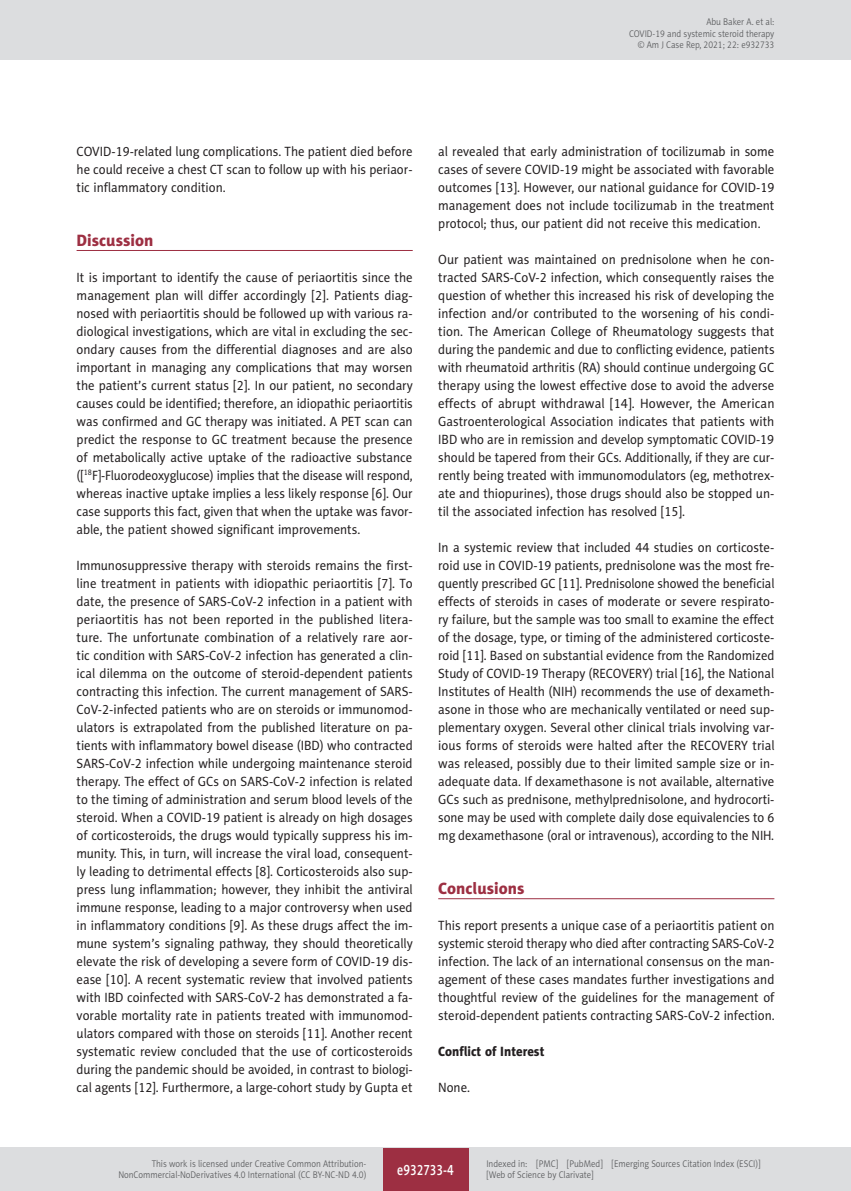
<style>
.page{position:relative;width:851px;height:1191px;background:#fff}
.page>*{position:absolute;margin:0;border:0;box-sizing:border-box;transform-origin:0 0}
.AJCR_Headline_1{font:16.5px "Naomi Sans EFN Heavy";color:#9d2f42}
.t1{font:15px "Naomi Sans EFN Medium";color:#fff;scale:.8 1}
.AJCR_Body{font:13.5px/18px "Naomi Sans EFN";color:#231f20;text-align:justify;scale:.95 1}
.AJCR_Headline_2{font:13.5px "Naomi Sans EFN Heavy";color:#231f20;scale:.95 1}
.t2{font:9.75px/11.2px "Naomi Sans EFN Light";color:#57585a;text-align:right;scale:.9 1}
</style>
<div class="page">
<hr style="left:77px;top:250px;width:335px;height:1px;background:#9d2f42">
<hr style="left:438px;top:898px;width:336px;height:1px;background:#9d2f42">
<div style="left:0;top:0;width:850px;height:60px;background:#dcdddf"></div>
<hr style="left:850px;top:0;width:1px;height:60px;background:#dcdddf">
<div style="left:0;top:1148px;width:850px;height:43px;background:#dcdddf"></div>
<div style="left:383px;top:1147px;width:85px;height:43px;background:#9d2f42"></div>
<p class="t2" style="left:629px;top:16px;width:163px">Abu Baker A. et al:<br>COVID-19 and systemic steroid therapy © Am J Case Rep, 2021; 22: e932733</p>
<p class="AJCR_Body" style="left:77px;top:142px;width:355px">COVID-19-related lung complications. The patient died before he could receive a chest CT scan to follow up with his periaor&shy;tic inflammatory condition.</p>
<p class="AJCR_Headline_1" style="left:77px;top:230px;width:78px">Discussion</p>
<p class="AJCR_Body" style="left:77px;top:268px;width:355px">It is important to identify the cause of periaortitis since the management plan will differ accordingly [2]. Patients diag&shy;nosed with periaortitis should be followed up with various ra&shy;diological investigations, which are vital in excluding the sec&shy;ondary causes from the differential diagnoses and are also important in managing any complications that may worsen the patient’s current status [2]. In our patient, no secondary causes could be identified; therefore, an idiopathic periaortitis was confirmed and GC therapy was initiated. A PET scan can predict the response to GC treatment because the presence of metabolically active uptake of the radioactive substance ([<sup>18</sup>F]-Fluorodeoxyglucose) implies that the disease will respond, whereas inactive uptake implies a less likely response [6]. Our case supports this fact, given that when the uptake was favor&shy;able, the patient showed significant improvements.</p>
<p class="AJCR_Body" style="left:77px;top:556px;width:355px">Immunosuppressive therapy with steroids remains the first&shy;line treatment in patients with idiopathic periaortitis [7]. To date, the presence of SARS-CoV-2 infection in a patient with periaortitis has not been reported in the published litera&shy;ture. The unfortunate combination of a relatively rare aor&shy;tic condition with SARS-CoV-2 infection has generated a clin&shy;ical dilemma on the outcome of steroid-dependent patients contracting this infection. The current management of SARS-CoV-2-infected patients who are on steroids or immunomod&shy;ulators is extrapolated from the published literature on pa&shy;tients with inflammatory bowel disease (IBD) who contracted SARS-CoV-2 infection while undergoing maintenance steroid therapy. The effect of GCs on SARS-CoV-2 infection is related to the timing of administration and serum blood levels of the steroid. When a COVID-19 patient is already on high dosages of corticosteroids, the drugs would typically suppress his im&shy;munity. This, in turn, will increase the viral load, consequent&shy;ly leading to detrimental effects [8]. Corticosteroids also sup&shy;press lung inflammation; however, they inhibit the antiviral immune response, leading to a major controversy when used in inflammatory conditions [9]. As these drugs affect the im&shy;mune system’s signaling pathway, they should theoretically elevate the risk of developing a severe form of COVID-19 dis&shy;ease [10]. A recent systematic review that involved patients with IBD coinfected with SARS-CoV-2 has demonstrated a fa&shy;vorable mortality rate in patients treated with immunomod&shy;ulators compared with those on steroids [11]. Another recent systematic review concluded that the use of corticosteroids during the pandemic should be avoided, in contrast to biologi&shy;cal agents [12]. Furthermore, a large-cohort study by Gupta et</p>
<p class="AJCR_Body" style="left:438px;top:142px;width:355px">al revealed that early administration of tocilizumab in some cases of severe COVID-19 might be associated with favorable outcomes [13]. However, our national guidance for COVID-19 management does not include tocilizumab in the treatment protocol; thus, our patient did not receive this medication.</p>
<p class="AJCR_Body" style="left:438px;top:250px;width:355px">Our patient was maintained on prednisolone when he con&shy;tracted SARS-CoV-2 infection, which consequently raises the question of whether this increased his risk of developing the infection and/or contributed to the worsening of his condi&shy;tion. The American College of Rheumatology suggests that during the pandemic and due to conflicting evidence, patients with rheumatoid arthritis (RA) should continue undergoing GC therapy using the lowest effective dose to avoid the adverse effects of abrupt withdrawal [14]. However, the American Gastroenterological Association indicates that patients with IBD who are in remission and develop symptomatic COVID-19 should be tapered from their GCs. Additionally, if they are cur&shy;rently being treated with immunomodulators (eg, methotrex&shy;ate and thiopurines), those drugs should also be stopped un&shy;til the associated infection has resolved [15].</p>
<p class="AJCR_Body" style="left:438px;top:538px;width:355px">In a systemic review that included 44 studies on corticoste&shy;roid use in COVID-19 patients, prednisolone was the most fre&shy;quently prescribed GC [11]. Prednisolone showed the beneficial effects of steroids in cases of moderate or severe respirato&shy;ry failure, but the sample was too small to examine the effect of the dosage, type, or timing of the administered corticoste&shy;roid [11]. Based on substantial evidence from the Randomized Study of COVID-19 Therapy (RECOVERY) trial [16], the National Institutes of Health (NIH) recommends the use of dexameth&shy;asone in those who are mechanically ventilated or need sup&shy;plementary oxygen. Several other clinical trials involving var&shy;ious forms of steroids were halted after the RECOVERY trial was released, possibly due to their limited sample size or in&shy;adequate data. If dexamethasone is not available, alternative GCs such as prednisone, methylprednisolone, and hydrocorti&shy;sone may be used with complete daily dose equivalencies to 6 mg dexamethasone (oral or intravenous), according to the NIH.</p>
<p class="AJCR_Headline_1" style="left:438px;top:878px;width:88px">Conclusions</p>
<p class="AJCR_Body" style="left:438px;top:916px;width:355px">This report presents a unique case of a periaortitis patient on systemic steroid therapy who died after contracting SARS-CoV-2 infection. The lack of an international consensus on the man&shy;agement of these cases mandates further investigations and thoughtful review of the guidelines for the management of steroid-dependent patients contracting SARS-CoV-2 infection.</p>
<p class="AJCR_Headline_2" style="left:438px;top:1043px;width:113px">Conflict of Interest</p>
<p class="AJCR_Body" style="left:438px;top:1078px;width:35px">None.</p>
<p class="t2" style="left:118px;top:1158px;width:277px">This work is licensed under Creative Common Attribution-<br>NonCommercial-NoDerivatives 4.0 International (CC BY-NC-ND 4.0)</p>
<p class="t1" style="left:397px;top:1160px;width:72px">e932733-4</p>
<p class="t2" style="left:486px;top:1158px;width:306px;text-align:left">Indexed in: [PMC] [PubMed] [Emerging Sources Citation Index (ESCI)] [Web of Science by Clarivate]</p>
</div>
